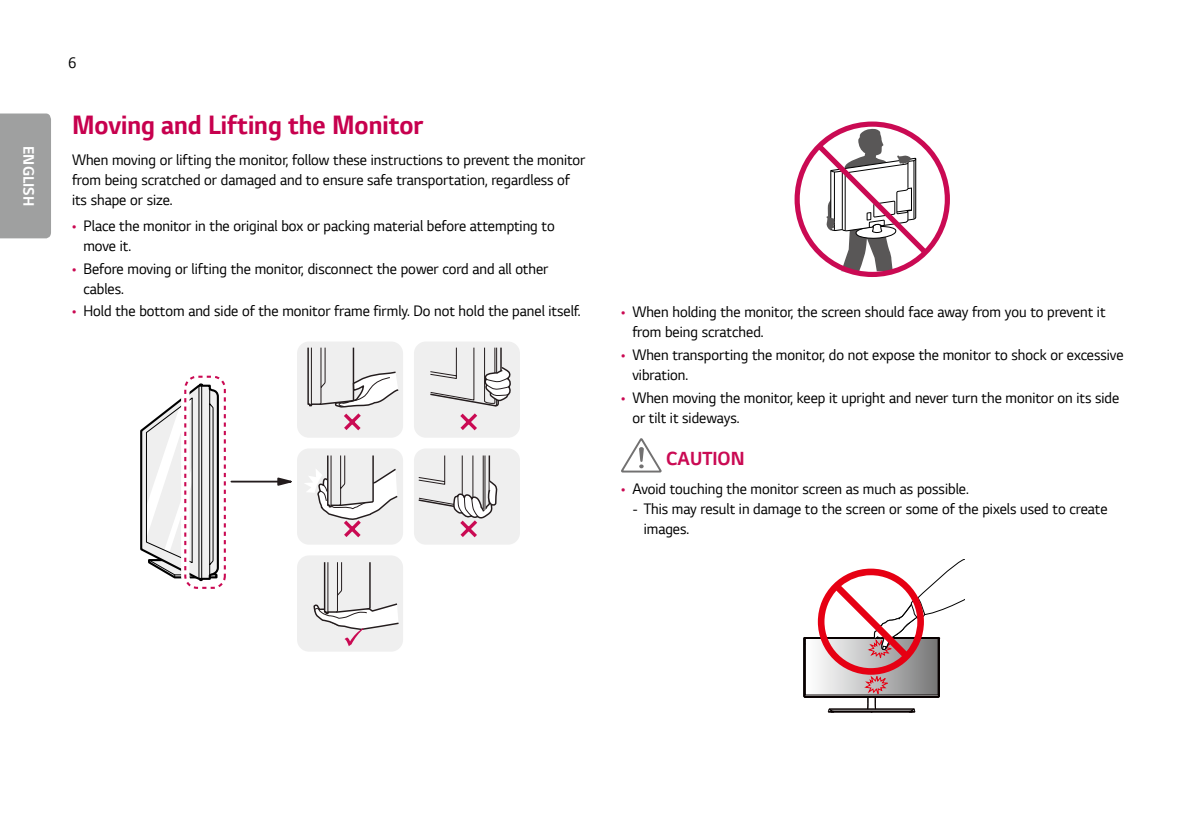
<style>
.page{position:relative;width:1191px;height:840px;background:#fff}
.page>*{position:absolute;margin:0;border:0;box-sizing:border-box;transform-origin:0 0}
.t1{font:700 28px "LG Smart";color:#c7004e;scale:.95 1}
.t2{font:700 20px "LG Smart";color:#ca0a53;scale:.95 1}
.t3{font:16px/20px "LG Smart";color:#000;scale:.95 1}
.t4{font:700 16px "LG Smart";color:#fff;scale:.95 1}
.s1{color:#ca0a53}
</style>
<div class="page">
<div style="left:0;top:113px;width:51px;height:125px;background:#9fa0a0"></div>
<div style="left:297px;top:448px;width:106px;height:96px;background:#efefef;border-radius:12px"></div>
<div style="left:414px;top:448px;width:106px;height:96px;background:#efefef;border-radius:12px"></div>
<div style="left:297px;top:555px;width:106px;height:96px;background:#efefef;border-radius:12px"></div>
<div style="left:297px;top:341px;width:106px;height:96px;background:#efefef;border-radius:12px"></div>
<div style="left:414px;top:341px;width:106px;height:96px;background:#efefef;border-radius:12px"></div>
<hr style="left:231px;top:480px;width:57px;height:2px;background:#231c1d">
<svg style="left:276px;top:477px;width:16px;height:9px"></svg>
<svg style="left:303px;top:341px;width:208px;height:305px"></svg>
<svg style="left:140px;top:383px;width:79px;height:198px"></svg>
<div style="left:181px;top:372px;width:48px;height:219px;border:8px solid #fff;border-radius:12px"></div>
<div style="left:184px;top:375px;width:42px;height:213px;border:2px dashed #ca0a53;border-radius:12px"></div>
<svg style="left:794px;top:121px;width:156px;height:156px"></svg>
<svg style="left:621px;top:438px;width:40px;height:34px"></svg>
<svg style="left:803px;top:559px;width:161px;height:153px"></svg>
<p class="t4" style="left:39px;top:146px;width:65px;rotate:90deg">ENGLISH</p>
<p class="t3" style="left:68px;top:52px;width:11px">6</p>
<h1 class="t1" style="left:72px;top:105px;width:371px">Moving and Lifting the Monitor</h1>
<p class="t3" style="left:72px;top:149px;width:542px">When moving or lifting the monitor, follow these instructions to prevent the monitor from being scratched or damaged and to ensure safe transportation, regardless of its shape or size.</p>
<p class="t3" style="left:83px;top:215px;width:497px;text-indent:-11px"><span class="s1">•</span> Place the monitor in the original box or packing material before attempting to move it.</p>
<p class="t3" style="left:83px;top:258px;width:491px;text-indent:-11px"><span class="s1">•</span> Before moving or lifting the monitor, disconnect the power cord and all other cables.</p>
<p class="t3" style="left:72px;top:300px;width:537px"><span class="s1">•</span> Hold the bottom and side of the monitor frame firmly. Do not hold the panel itself.</p>
<p class="t3" style="left:632px;top:301px;width:499px;text-indent:-11px"><span class="s1">•</span> When holding the monitor, the screen should face away from you to prevent it from being scratched.</p>
<p class="t3" style="left:632px;top:344px;width:518px;text-indent:-11px"><span class="s1">•</span> When transporting the monitor, do not expose the monitor to shock or excessive vibration.</p>
<p class="t3" style="left:632px;top:386px;width:514px;text-indent:-11px"><span class="s1">•</span> When moving the monitor, keep it upright and never turn the monitor on its side or tilt it sideways.</p>
<p class="t2" style="left:666px;top:445px;width:69px">CAUTION</p>
<p class="t3" style="left:621px;top:478px;width:367px"><span class="s1">•</span> Avoid touching the monitor screen as much as possible.</p>
<p class="t3" style="left:643px;top:498px;width:490px;text-indent:-11px">- This may result in damage to the screen or some of the pixels used to create images.</p>
</div>
